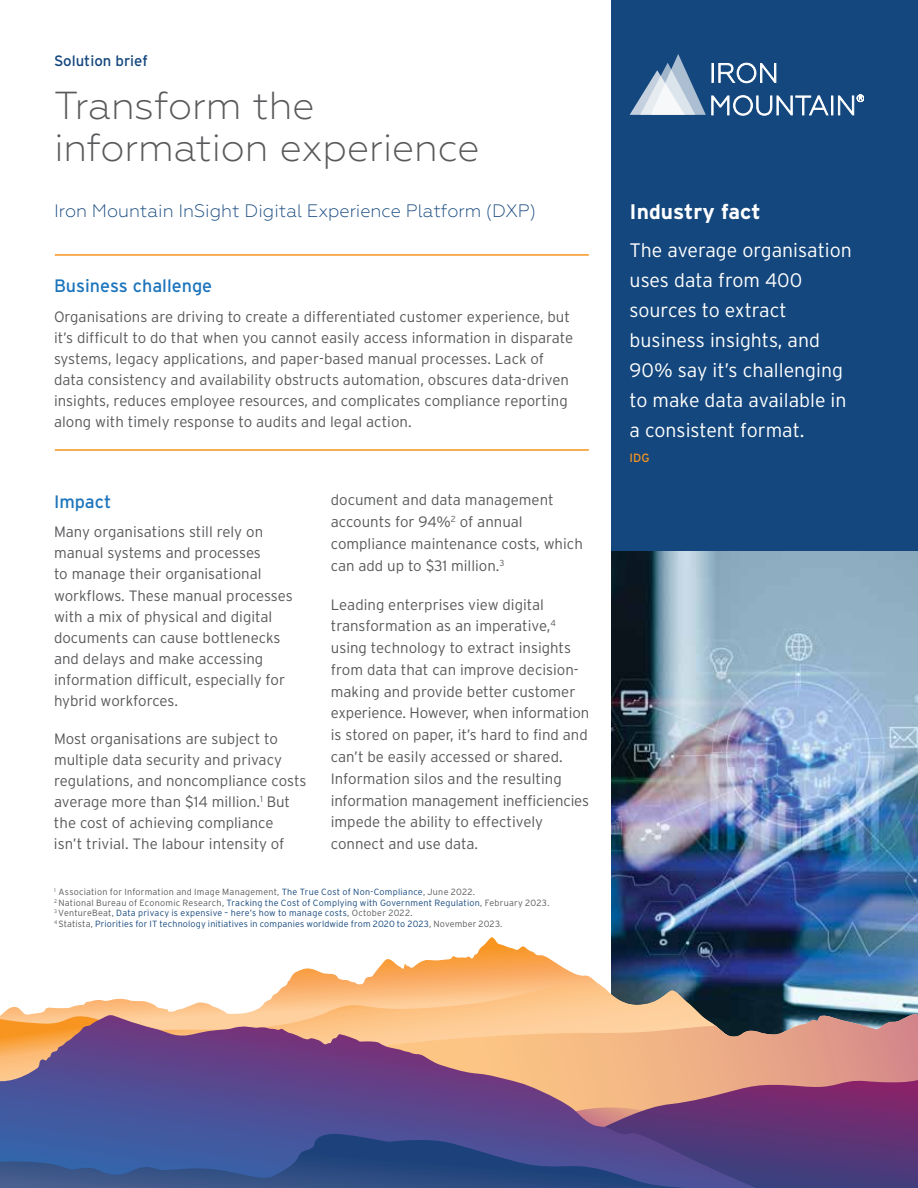
<style>
.page{position:relative;width:918px;height:1188px;background:#fff}
.page>*{position:absolute;margin:0;border:0;box-sizing:border-box;transform-origin:0 0}
.t1{font:300 39px/42px "Geometria";color:#58595b}
.t2{font:700 21px "Interstate";color:#fff}
.t3{font:300 19.5px/30px "Interstate";color:#fff}
.t4{font:300 18px "Geometria";color:#14477d}
.t5{font:18px "Interstate";color:#1c75bc}
.t6{font:300 15px/21px "Interstate";color:#58595b}
.t7{font:15px "Interstate";color:#14477d}
.t8{font:12px "Interstate";color:#f7941e}
.t9{font:300 9px/10.5px "Interstate";letter-spacing:.02em;color:#14477d}
.s1{color:#58595b}
</style>
<div class="page">
<div style="left:611px;top:0;width:307px;height:551px;background:#14477d"></div>
<img style="left:611px;top:551px;width:307px;height:386px">
<img style="left:286px;top:937px;width:632px;height:77px">
<svg style="left:1px;top:985px;width:726px;height:30px"></svg>
<svg style="left:368px;top:1014px;width:550px;height:65px;background:#c28b80"></svg>
<svg style="left:0;top:1015px;width:756px;height:64px;background:#bf8c83"></svg>
<svg style="left:0;top:1079px;width:918px;height:109px;background:#564e89"></svg>
<svg style="left:630px;top:54px;width:234px;height:61px"></svg>
<hr style="left:55px;top:254px;width:534px;height:2px;background:#f7941e">
<hr style="left:55px;top:449px;width:534px;height:2px;background:#f7941e">
<p class="t7" style="left:54px;top:52px;width:95px">Solution brief</p>
<h1 class="t1" style="left:54px;top:84px;width:427px">Transform the information experience</h1>
<p class="t4" style="left:54px;top:201px;width:484px">Iron Mountain InSight Digital Experience Platform (DXP)</p>
<p class="t5" style="left:54px;top:275px;width:160px">Business challenge</p>
<p class="t6" style="left:54px;top:306px;width:521px">Organisations are driving to create a differentiated customer experience, but it’s difficult to do that when you cannot easily access information in disparate systems, legacy applications, and paper-based manual processes. Lack of data consistency and availability obstructs automation, obscures data-driven insights, reduces employee resources, and complicates compliance reporting along with timely response to audits and legal action.</p>
<p class="t5" style="left:54px;top:491px;width:59px">Impact</p>
<p class="t6" style="left:54px;top:521px;width:240px">Many organisations still rely on manual systems and processes<br>to manage their organisational workflows. These manual processes with a mix of physical and digital documents can cause bottlenecks and delays and make accessing information difficult, especially for hybrid workforces.</p>
<p class="t6" style="left:54px;top:728px;width:254px">Most organisations are subject to multiple data security and privacy regulations, and noncompliance costs average more than $14 million.<sup>1</sup> But the cost of achieving compliance<br>isn’t trivial. The labour intensity of</p>
<p class="t6" style="left:331px;top:489px;width:254px;line-height:21.8px">document and data management accounts for 94%<sup>2</sup> of annual compliance maintenance costs, which can add up to $31 million.<sup>3</sup></p>
<p class="t6" style="left:331px;top:593px;width:260px;line-height:21.8px">Leading enterprises view digital transformation as an imperative,<sup>4 </sup>using technology to extract insights from data that can improve decision&shy;making and provide better customer experience. However, when information is stored on paper, it’s hard to find and can’t be easily accessed or shared.<br>Information silos and the resulting information management inefficiencies impede the ability to effectively connect and use data.</p>
<p class="t9" style="left:54px;top:887px;width:497px"><sup>1</sup> <span class="s1">Association for Information and Image Management,</span> The True Cost of Non-Compliance<span class="s1">, June 2022.<br></span><sup>2</sup> <span class="s1">National Bureau of Economic Research,</span> Tracking the Cost of Complying with Government Regulation<span class="s1">, February 2023.<br></span><sup>3</sup> <span class="s1">VentureBeat,</span> Data privacy is expensive – here’s how to manage costs<span class="s1">, October 2022.<br></span><sup>4</sup> <span class="s1">Statista,</span> Priorities for IT technology initiatives in companies worldwide from 2020 to 2023<span class="s1">, November 2023.</span></p>
<h2 class="t2" style="left:630px;top:199px;width:133px">Industry fact</h2>
<h3 class="t3" style="left:630px;top:235px;width:224px">The average organisation uses data from 400 sources to extract business insights, and<br>90% say it’s challenging to make data available in a consistent format.</h3>
<p class="t8" style="left:630px;top:451px;width:21px">IDG</p>
</div>
